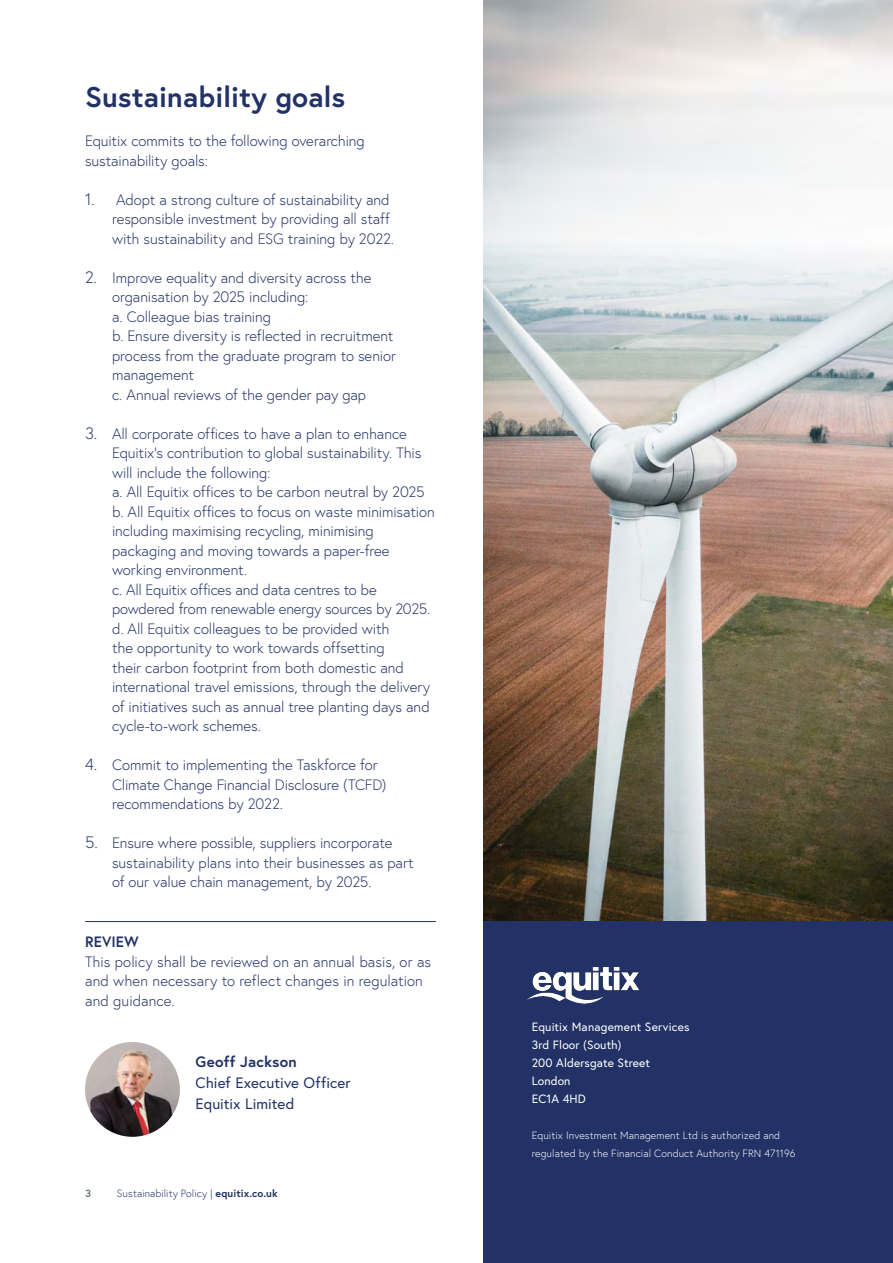
<style>
.page{position:relative;width:893px;height:1263px;background:#fff}
.page>*{position:absolute;margin:0;border:0;box-sizing:border-box;transform-origin:0 0}
.t1{font:700 28.5px "Europa";letter-spacing:.005em;color:#223266}
.Body{font:300 15px/19.5px "Europa";letter-spacing:-.005em;color:#223266}
.Body-2{font:15px "Europa";letter-spacing:.005em;color:#223266}
.Body-3{font:700 15px "Europa";letter-spacing:.01em;color:#223266}
.t2{font:12px "Europa";letter-spacing:.01em;color:#fff}
.t3{font:300 10.5px/18px "Europa";letter-spacing:.01em;color:#fff}
.t4{font:300 10.5px "Europa";letter-spacing:.005em;color:#223266}
.t5{font:700 10.5px "Europa";color:#687677}
.s1{font-size:16.5px}
.s2{font-weight:700}
</style>
<div class="page">
<hr style="left:85px;top:921px;width:351px;height:1px;background:#223266">
<img style="left:85px;top:1042px;width:95px;height:95px;border-radius:47px">
<div style="left:483px;top:0;width:410px;height:1263px;background:#223266"></div>
<img style="left:527px;top:967px;width:113px;height:37px">
<img style="left:483px;top:0;width:410px;height:921px">
<p class="t1" style="left:85px;top:78px;width:262px">Sustainability goals</p>
<p class="Body" style="left:85px;top:131px;width:281px">Equitix commits to the following overarching sustainability goals:</p>
<p class="Body" style="left:112px;top:190px;width:284px;text-indent:-27px"><span class="s1">1.</span> Adopt a strong culture of sustainability and responsible investment by providing all staff with sustainability and ESG training by 2022.</p>
<p class="Body" style="left:112px;top:268px;width:285px;text-indent:-27px"><span class="s1">2.</span> Improve equality and diversity across the organisation by 2025 including:<br>a. Colleague bias training<br>b. Ensure diversity is reflected in recruitment process from the graduate program to senior management<br>c. Annual reviews of the gender pay gap</p>
<p class="Body" style="left:112px;top:424px;width:324px;text-indent:-27px"><span class="s1">3.</span> All corporate offices to have a plan to enhance Equitix’s contribution to global sustainability. This will include the following:<br>a. All Equitix offices to be carbon neutral by 2025 b. All Equitix offices to focus on waste minimisation including maximising recycling, minimising packaging and moving towards a paper-free working environment.<br>c. All Equitix offices and data centres to be powdered from renewable energy sources by 2025. d. All Equitix colleagues to be provided with<br>the opportunity to work towards offsetting<br>their carbon footprint from both domestic and international travel emissions, through the delivery of initiatives such as annual tree planting days and cycle-to-work schemes.</p>
<p class="Body" style="left:112px;top:755px;width:276px;text-indent:-27px"><span class="s1">4.</span> Commit to implementing the Taskforce for<br>Climate Change Financial Disclosure (TCFD) recommendations by 2022.</p>
<p class="Body" style="left:112px;top:833px;width:303px;text-indent:-27px"><span class="s1">5.</span> Ensure where possible, suppliers incorporate sustainability plans into their businesses as part of our value chain management, by 2025.</p>
<p class="Body-3" style="left:85px;top:932px;width:55px">REVIEW</p>
<p class="Body" style="left:85px;top:952px;width:348px">This policy shall be reviewed on an annual basis, or as and when necessary to reflect changes in regulation and guidance.</p>
<p class="Body-3" style="left:196px;top:1052px;width:103px">Geoff Jackson</p>
<p class="Body-2" style="left:196px;top:1073px;width:157px">Chief Executive Officer</p>
<p class="Body-2" style="left:196px;top:1094px;width:100px">Equitix Limited</p>
<p class="t5" style="left:85px;top:1186px;width:7px">3</p>
<p class="t4" style="left:117px;top:1186px;width:162px">Sustainability Policy | <span class="s2">equitix.co.uk</span></p>
<p class="t2" style="left:532px;top:1019px;width:159px">Equitix Management Services</p>
<p class="t2" style="left:532px;top:1037px;width:91px">3rd Floor (South)</p>
<p class="t2" style="left:532px;top:1055px;width:120px">200 Aldersgate Street</p>
<p class="t2" style="left:532px;top:1073px;width:40px">London</p>
<p class="t2" style="left:532px;top:1091px;width:56px">EC1A 4HD</p>
<p class="t3" style="left:532px;top:1126px;width:265px">Equitix Investment Management Ltd is authorized and regulated by the Financial Conduct Authority FRN 471196</p>
</div>
